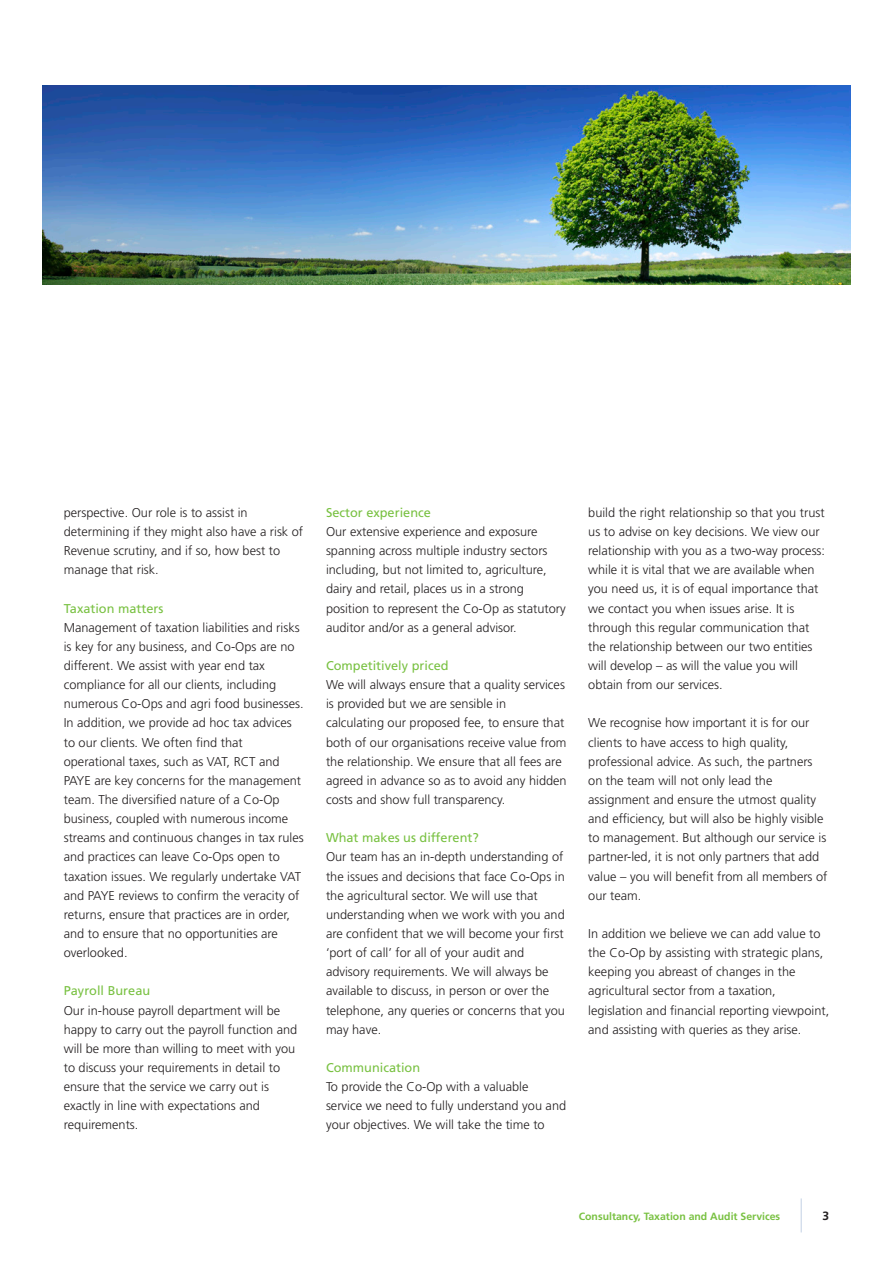
<style>
.page{position:relative;width:893px;height:1263px;background:#fff}
.page>*{position:absolute;margin:0;border:0;box-sizing:border-box;transform-origin:0 0}
.Body_copy{font:300 12.75px/19.2px "Frutiger LT Std";color:#231f20}
.Subheading_2{font:12.75px "Frutiger LT Std";color:#79c142}
.RH_page_No{font:700 12px "Frutiger LT Std";color:#231f20}
.LH_Sector_descriptor{font:700 10.5px "Frutiger LT Std";color:#79c142}
</style>
<div class="page">
<img style="left:43px;top:85px;width:807px;height:200px">
<hr style="left:801px;top:1198px;width:1px;height:34px;background:#c2d0e4">
<p class="Body_copy" style="left:64px;top:503px;width:241px">perspective. Our role is to assist in determining if they might also have a risk of Revenue scrutiny, and if so, how best to manage that risk.</p>
<p class="Subheading_2" style="left:64px;top:601px;width:101px">Taxation matters</p>
<p class="Body_copy" style="left:64px;top:618px;width:241px">Management of taxation liabilities and risks is key for any business, and Co-Ops are no different. We assist with year end tax compliance for all our clients, including numerous Co-Ops and agri food businesses.<br>In addition, we provide ad hoc tax advices to our clients. We often find that operational taxes, such as VAT, RCT and PAYE are key concerns for the management team. The diversified nature of a Co-Op business, coupled with numerous income streams and continuous changes in tax rules and practices can leave Co-Ops open to taxation issues. We regularly undertake VAT and PAYE reviews to confirm the veracity of returns, ensure that practices are in order, and to ensure that no opportunities are overlooked.</p>
<p class="Subheading_2" style="left:64px;top:983px;width:88px">Payroll Bureau</p>
<p class="Body_copy" style="left:64px;top:1001px;width:235px">Our in-house payroll department will be happy to carry out the payroll function and will be more than willing to meet with you to discuss your requirements in detail to ensure that the service we carry out is exactly in line with expectations and requirements.</p>
<p class="Subheading_2" style="left:326px;top:505px;width:106px">Sector experience</p>
<p class="Body_copy" style="left:326px;top:522px;width:241px">Our extensive experience and exposure spanning across multiple industry sectors including, but not limited to, agriculture, dairy and retail, places us in a strong position to represent the Co-Op as statutory auditor and/or as a general advisor.</p>
<p class="Subheading_2" style="left:326px;top:658px;width:124px">Competitively priced</p>
<p class="Body_copy" style="left:326px;top:675px;width:242px">We will always ensure that a quality services is provided but we are sensible in calculating our proposed fee, to ensure that both of our organisations receive value from the relationship. We ensure that all fees are agreed in advance so as to avoid any hidden costs and show full transparency.</p>
<p class="Subheading_2" style="left:326px;top:830px;width:154px">What makes us different?</p>
<p class="Body_copy" style="left:326px;top:847px;width:240px">Our team has an in-depth understanding of the issues and decisions that face Co-Ops in the agricultural sector. We will use that understanding when we work with you and are confident that we will become your first ‘port of call’ for all of your audit and advisory requirements. We will always be available to discuss, in person or over the telephone, any queries or concerns that you may have.</p>
<p class="Subheading_2" style="left:326px;top:1060px;width:96px">Communication</p>
<p class="Body_copy" style="left:326px;top:1077px;width:242px">To provide the Co-Op with a valuable service we need to fully understand you and your objectives. We will take the time to</p>
<p class="Body_copy" style="left:588px;top:503px;width:238px">build the right relationship so that you trust us to advise on key decisions. We view our relationship with you as a two-way process: while it is vital that we are available when you need us, it is of equal importance that we contact you when issues arise. It is through this regular communication that the relationship between our two entities will develop – as will the value you will obtain from our services.</p>
<p class="Body_copy" style="left:588px;top:714px;width:241px">We recognise how important it is for our clients to have access to high quality, professional advice. As such, the partners on the team will not only lead the assignment and ensure the utmost quality and efficiency, but will also be highly visible to management. But although our service is partner-led, it is not only partners that add value – you will benefit from all members of our team.</p>
<p class="Body_copy" style="left:588px;top:924px;width:242px">In addition we believe we can add value to the Co-Op by assisting with strategic plans, keeping you abreast of changes in the agricultural sector from a taxation, legislation and financial reporting viewpoint, and assisting with queries as they arise.</p>
<p class="LH_Sector_descriptor" style="left:579px;top:1210px;width:203px">Consultancy, Taxation and Audit Services</p>
<p class="RH_page_No" style="left:822px;top:1209px;width:8px">3</p>
</div>
